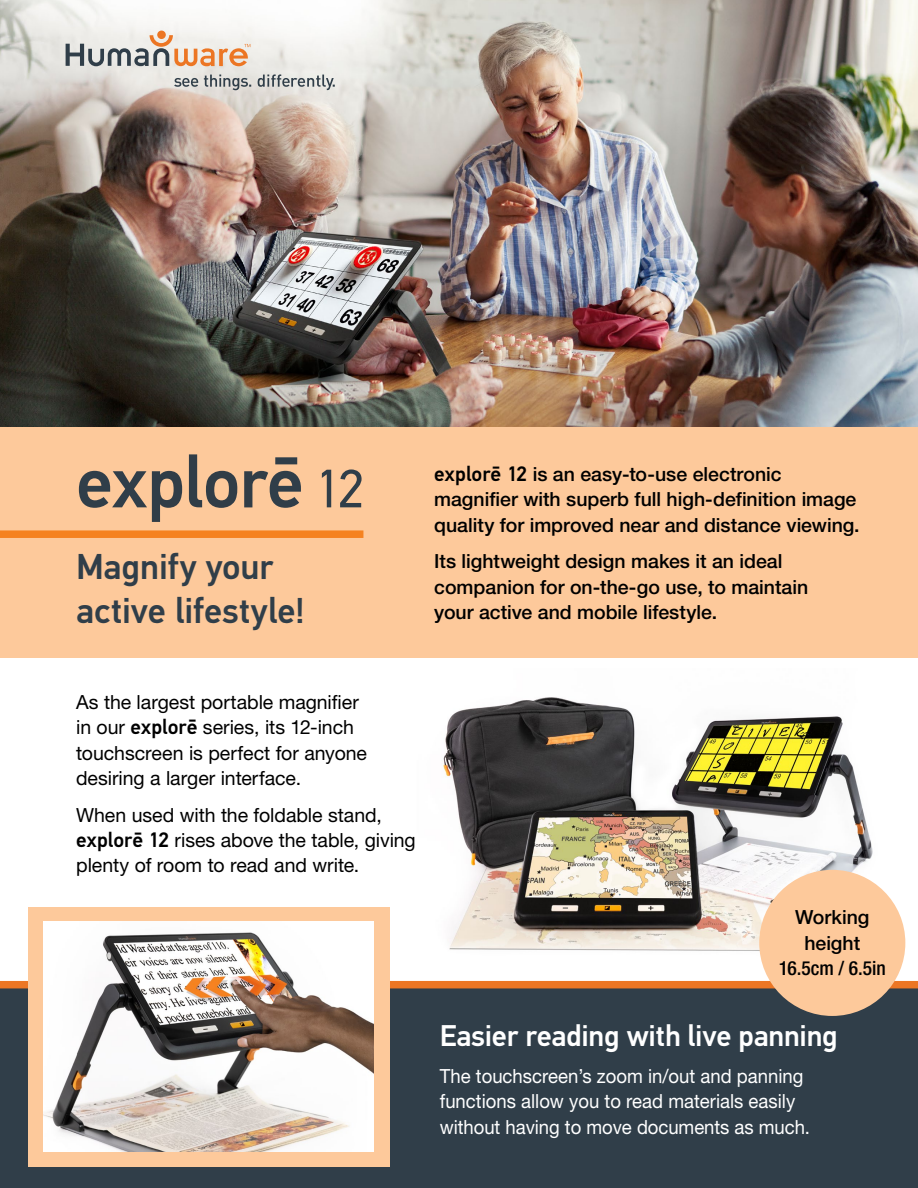
<style>
.page{position:relative;width:918px;height:1188px;background:#fff}
.page>*{position:absolute;margin:0;border:0;box-sizing:border-box;transform-origin:0 0}
.Titre{font:500 72.9px "PF Din Text Pro";letter-spacing:-.01em;color:#313d47}
.sous_titre_2_gris{font:500 36px/43.5px "PF Din Text Pro";letter-spacing:-.005em;color:#303e49}
.Texte_courant_bl{font:500 30px "PF Din Text Pro";letter-spacing:-.01em;color:#fff}
.Texte_courant{font:500 19.5px/25.5px "Helvetica Neue";color:#000}
.Texte_courant-2{font:19.5px/25.5px "Helvetica Neue";letter-spacing:-.005em;color:#000}
.Texte_courant_bl-2{font:19.5px/25.5px "Helvetica Neue";color:#fff;scale:.95 1}
.Texte_courant-3{font:500 condensed 19.5px "Helvetica Neue";letter-spacing:-.005em;color:#000}
.s1{color:#303e49}
.s2{font-weight:400;font-size:54.15px;color:#303e49}
.s3{font-family:"PF Din Text Pro";font-size:21px}
.s4{font-family:"PF Din Text Pro";font-weight:500;font-size:21px}
</style>
<div class="page">
<img style="left:0;top:0;width:918px;height:427px">
<div style="left:0;top:427px;width:918px;height:230px;background:#fdc99b"></div>
<img style="left:443px;top:697px;width:437px;height:269px">
<div style="left:0;top:985px;width:918px;height:203px;background:#303e49"></div>
<div style="left:0;top:981px;width:918px;height:7px;background:#ec7624"></div>
<div style="left:28px;top:907px;width:361px;height:259px;background:#fdc99b"></div>
<img style="left:44px;top:921px;width:330px;height:231px">
<div style="left:759px;top:870px;width:146px;height:146px;background:#fdc99b;border-radius:50%"></div>
<div style="left:0;top:530px;width:363px;height:8px;background:#f58220"></div>
<svg style="left:174px;top:74px;width:161px;height:16px;background:#b9bbba"></svg>
<div style="left:157px;top:31px;width:9px;height:8px;background:#ec7624;border-radius:50%"></div>
<svg style="left:66px;top:35px;width:184px;height:31px;background:#d0c1b4"></svg>
<h1 class="Titre" style="left:76px;top:439px;width:290px"><span class="s1">ex</span>plor<span class="s1">ē</span> <span class="s2">12</span></h1>
<h2 class="sous_titre_2_gris" style="left:76px;top:546px;width:230px">Magnify your active lifestyle!</h2>
<p class="Texte_courant" style="left:434px;top:461px;width:427px"><span class="s3">explorē 12</span> is an easy-to-use electronic magnifier with superb full high-definition image quality for improved near and distance viewing.</p>
<p class="Texte_courant" style="left:434px;top:548px;width:376px">Its lightweight design makes it an ideal companion for on-the-go use, to maintain your active and mobile lifestyle.</p>
<p class="Texte_courant-2" style="left:76px;top:689px;width:292px">As the largest portable magnifier in our <span class="s4">explorē</span> series, its 12-inch touchscreen is perfect for anyone desiring a larger interface.</p>
<p class="Texte_courant-2" style="left:76px;top:802px;width:307px">When used with the foldable stand,</p>
<p class="Texte_courant-2" style="left:76px;top:827px;width:341px"><span class="s4">explorē 12</span> rises above the table, giving plenty of room to read and write.</p>
<p class="Texte_courant" style="left:795px;top:904px;width:76px;text-align:center">Working height</p>
<p class="Texte_courant-3" style="left:779px;top:957px;width:108px">16.5cm / 6.5in</p>
<p class="Texte_courant_bl" style="left:440px;top:1018px;width:400px">Easier reading with live panning</p>
<p class="Texte_courant_bl-2" style="left:440px;top:1063px;width:391px">The touchscreen’s zoom in/out and panning functions allow you to read materials easily without having to move documents as much.</p>
</div>
